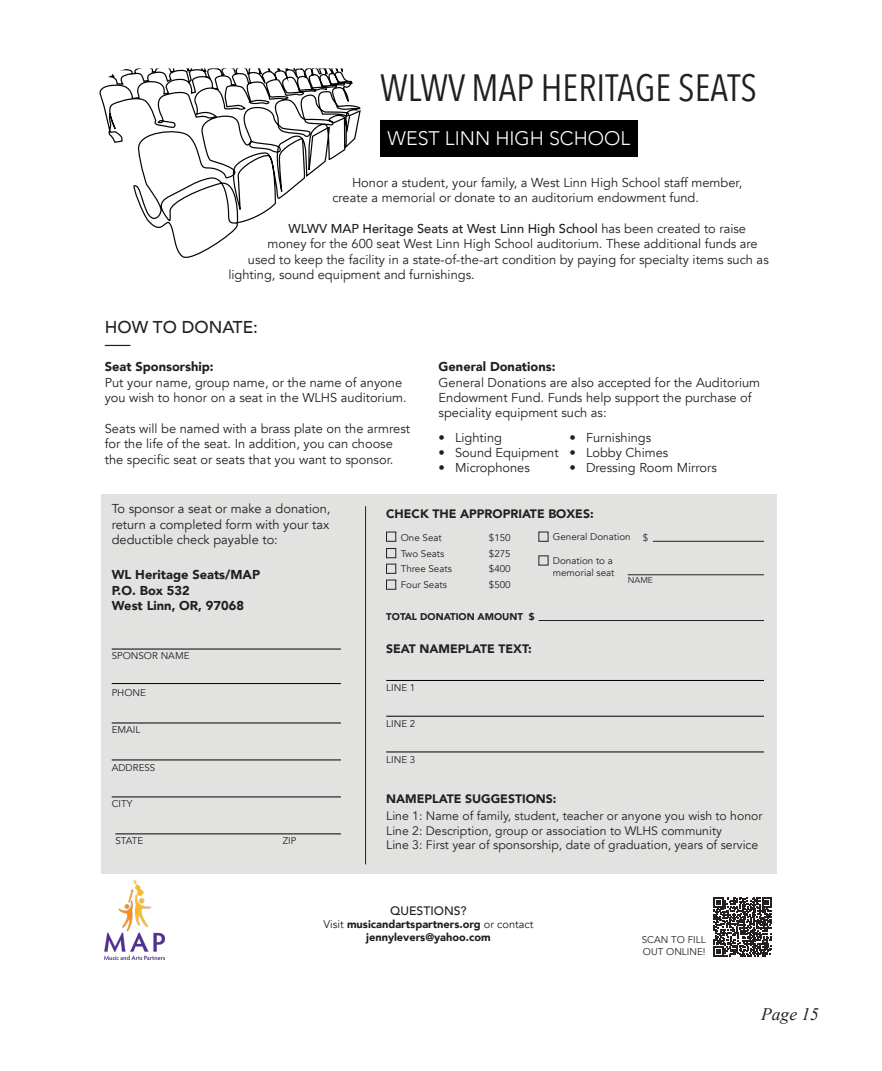
<style>
.page{position:relative;width:882px;height:1071px;background:#fff}
.page>*{position:absolute;margin:0;border:0;box-sizing:border-box;transform-origin:0 0}
.t1{font:37.98px "Avenir Next Condensed";color:#231f20}
.t2{font:300 19.6px "Avenir";color:#fff}
.t3{font:italic 17.5px "Times New Roman";color:#231f20}
.t4{font:500 17.15px "Avenir";color:#231f20}
.t5{font:12.78px/15.4px "Avenir";color:#231f20}
.t6{font:900 12.78px/15.4px "Avenir";color:#231f20}
.t7{font:500 12.78px "Avenir";color:#231f20}
.t8{font:12.25px/14.7px "Avenir";color:#231f20}
.t9{font:900 12.25px "Avenir";color:#231f20}
.t10{font:500 12.25px "Avenir";color:#231f20}
.t11{font:900 11.03px/13.3px "Avenir";color:#231f20;text-align:center}
.t12{font:9.8px/11.7px "Avenir";color:#231f20}
.t13{font:900 9.8px "Avenir";color:#231f20}
.t14{font:8.58px "Avenir";color:#231f20}
.s1{font-weight:400}
</style>
<div class="page">
<svg style="left:99px;top:68px;width:262px;height:190px"></svg>
<div style="left:380px;top:120px;width:258px;height:36px;background:#000"></div>
<svg style="left:105px;top:345px;width:25px;height:1px"></svg>
<div style="left:101px;top:494px;width:676px;height:379px;background:#e2e2e1"></div>
<hr style="left:112px;top:649px;width:229px;height:1px;background:#000">
<hr style="left:112px;top:683px;width:229px;height:1px;background:#000">
<hr style="left:112px;top:723px;width:229px;height:1px;background:#000">
<hr style="left:112px;top:760px;width:229px;height:1px;background:#000">
<hr style="left:112px;top:797px;width:229px;height:1px;background:#000">
<hr style="left:115px;top:834px;width:226px;height:1px;background:#000">
<div style="left:386px;top:532px;width:10px;height:10px;border:1px solid #231f20"></div>
<div style="left:386px;top:548px;width:10px;height:10px;border:1px solid #231f20"></div>
<div style="left:386px;top:564px;width:10px;height:10px;border:1px solid #231f20"></div>
<div style="left:386px;top:580px;width:10px;height:10px;border:1px solid #231f20"></div>
<div style="left:539px;top:532px;width:9px;height:10px;border:1px solid #231f20"></div>
<hr style="left:653px;top:541px;width:111px;height:1px;background:#231f20">
<hr style="left:628px;top:574px;width:136px;height:1px;background:#231f20">
<hr style="left:539px;top:620px;width:225px;height:1px;background:#231f20">
<hr style="left:386px;top:680px;width:378px;height:1px;background:#000">
<hr style="left:386px;top:716px;width:378px;height:1px;background:#000">
<hr style="left:386px;top:752px;width:378px;height:1px;background:#000">
<hr style="left:365px;top:506px;width:1px;height:358px;background:#231f20">
<svg style="left:713px;top:897px;width:59px;height:59px"></svg>
<img style="left:105px;top:880px;width:60px;height:79px">
<h1 class="t1" style="left:380px;top:56px;width:378px">WLWV MAP HERITAGE SEATS</h1>
<h2 class="t2" style="left:388px;top:126px;width:244px">WEST LINN HIGH SCHOOL</h2>
<p class="t5" style="left:332px;top:175px;width:411px;text-indent:20px">Honor a student, your family, a West Linn High School staff member, create a memorial or donate to an auditorium endowment fund.</p>
<p class="t7" style="left:288px;top:217px;width:459px">WLWV MAP Heritage Seats at West Linn High School <span class="s1">has been created to raise</span></p>
<p class="t5" style="left:268px;top:236px;width:492px">money for the 600 seat West Linn High School auditorium. These additional funds are</p>
<p class="t5" style="left:248px;top:252px;width:522px">used to keep the facility in a state-of-the-art condition by paying for specialty items such as</p>
<p class="t5" style="left:228px;top:267px;width:248px">lighting, sound equipment and furnishings.</p>
<h3 class="t4" style="left:105px;top:312px;width:155px">HOW TO DONATE:</h3>
<p class="t6" style="left:105px;top:359px;width:111px">Seat Sponsorship:</p>
<p class="t5" style="left:105px;top:375px;width:303px">Put your name, group name, or the name of anyone you wish to honor on a seat in the WLHS auditorium.</p>
<p class="t5" style="left:105px;top:421px;width:307px">Seats will be named with a brass plate on the armrest for the life of the seat. In addition, you can choose the specific seat or seats that you want to sponsor.</p>
<p class="t6" style="left:439px;top:359px;width:118px">General Donations:</p>
<p class="t5" style="left:439px;top:375px;width:323px">General Donations are also accepted for the Auditorium<br>Endowment Fund. Funds help support the purchase of speciality equipment such as:</p>
<p class="t5" style="left:439px;top:430px;width:65px">• Lighting</p>
<p class="t5" style="left:439px;top:445px;width:122px">• Sound Equipment</p>
<p class="t5" style="left:439px;top:461px;width:93px">• Microphones</p>
<p class="t5" style="left:569px;top:430px;width:83px">• Furnishings</p>
<p class="t5" style="left:569px;top:445px;width:100px">• Lobby Chimes</p>
<p class="t5" style="left:569px;top:461px;width:149px">• Dressing Room Mirrors</p>
<p class="t5" style="left:112px;top:502px;width:220px;text-align:justify">To sponsor a seat or make a donation, return a completed form with your tax deductible check payable to:</p>
<p class="t6" style="left:112px;top:567px;width:150px">WL Heritage Seats/MAP<br>P.O. Box 532<br>West Linn, OR, 97068</p>
<p class="t12" style="left:112px;top:650px;width:79px">SPONSOR NAME</p>
<p class="t12" style="left:112px;top:686px;width:36px">PHONE</p>
<p class="t12" style="left:112px;top:724px;width:30px">EMAIL</p>
<p class="t12" style="left:112px;top:761px;width:45px">ADDRESS</p>
<p class="t12" style="left:112px;top:798px;width:22px">CITY</p>
<p class="t12" style="left:115px;top:835px;width:29px">STATE</p>
<p class="t12" style="left:283px;top:835px;width:15px">ZIP</p>
<p class="t9" style="left:386px;top:504px;width:209px">CHECK THE APPROPRIATE BOXES:</p>
<p class="t12" style="left:401px;top:532px;width:43px">One Seat</p>
<p class="t12" style="left:489px;top:532px;width:23px">$150</p>
<p class="t12" style="left:401px;top:547px;width:45px">Two Seats</p>
<p class="t12" style="left:489px;top:547px;width:23px">$275</p>
<p class="t12" style="left:401px;top:563px;width:53px">Three Seats</p>
<p class="t12" style="left:489px;top:563px;width:23px">$400</p>
<p class="t12" style="left:401px;top:579px;width:48px">Four Seats</p>
<p class="t12" style="left:489px;top:579px;width:23px">$500</p>
<p class="t12" style="left:553px;top:531px;width:79px">General Donation</p>
<p class="t12" style="left:553px;top:555px;width:63px">Donation to a memorial seat</p>
<p class="t12" style="left:643px;top:532px;width:7px">$</p>
<p class="t14" style="left:628px;top:575px;width:27px">NAME</p>
<p class="t13" style="left:529px;top:608px;width:7px">$</p>
<p class="t9" style="left:386px;top:639px;width:147px">SEAT NAMEPLATE TEXT:</p>
<p class="t12" style="left:386px;top:682px;width:31px">LINE 1</p>
<p class="t12" style="left:386px;top:718px;width:31px">LINE 2</p>
<p class="t12" style="left:386px;top:754px;width:31px">LINE 3</p>
<p class="t13" style="left:386px;top:608px;width:138px">TOTAL DONATION AMOUNT</p>
<p class="t9" style="left:386px;top:788px;width:172px">NAMEPLATE SUGGESTIONS:</p>
<p class="t8" style="left:386px;top:809px;width:378px">Line 1: Name of family, student, teacher or anyone you wish to honor<br>Line 2: Description, group or association to WLHS community<br>Line 3: First year of sponsorship, date of graduation, years of service</p>
<p class="t10" style="left:390px;top:900px;width:78px">QUESTIONS?</p>
<p class="t11" style="left:324px;top:917px;width:211px"><span class="s1">Visit</span> musicandartspartners.org <span class="s1">or contact </span>jennylevers@yahoo.com</p>
<p class="t12" style="left:642px;top:934px;width:65px">SCAN TO FILL<br>OUT ONLINE!</p>
<h3 class="t3" style="left:761px;top:1002px;width:59px">Page 15</h3>
</div>
